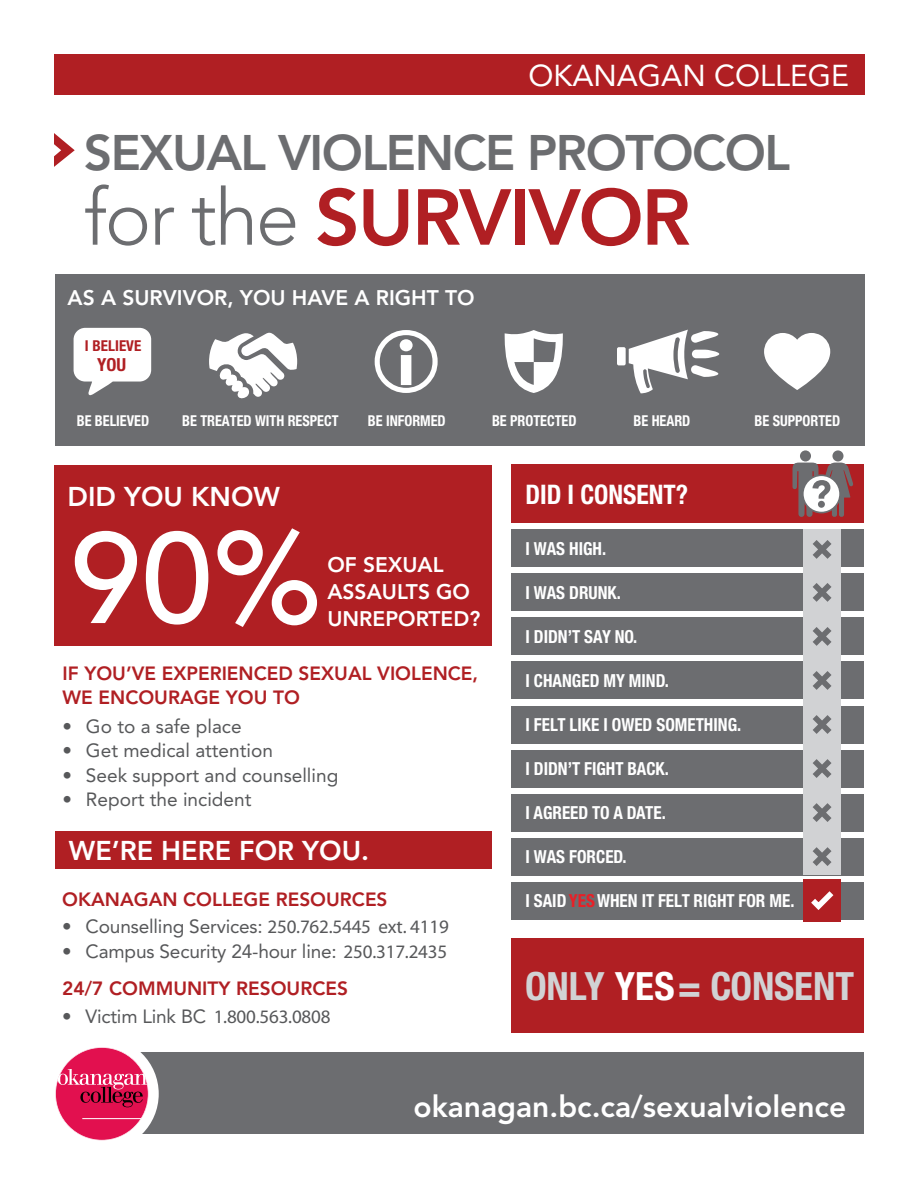
<style>
.page{position:relative;width:918px;height:1188px;background:#fff}
.page>*{position:absolute;margin:0;border:0;box-sizing:border-box;transform-origin:0 0}
.t1{font:500 128.1px "Avenir";color:#fff}
.t2{font:800 78.3px "Avenir";letter-spacing:-.03em;color:#b01f23}
.t3{font:800 49.5px "Avenir";letter-spacing:-.03em;color:#6c6d70}
.t4{font:700 condensed 39px "Helvetica Neue";letter-spacing:-.005em;color:#d1d2d4}
.t5{font:800 30px "Avenir";color:#fff}
.t6{font:30px "Avenir";color:#fff}
.t7{font:800 27px "Avenir";color:#fff}
.t8{font:700 condensed 27px "Helvetica Neue";color:#fff;scale:.95 1}
.t9{font:800 21px/27px "Avenir";color:#fff}
.t10{font:19.05px/37.3px "Avenir";color:#57585a}
.t11{font:800 19.05px/24.3px "Avenir";color:#b01f23}
.t12{font:800 19.05px "Avenir LT Std";letter-spacing:-.01em;color:#57585a}
.t13{font:700 condensed 18px "Helvetica Neue";color:#fff;scale:.95 1}
.t14{font:700 condensed 18px "Helvetica Neue";color:#b01f23}
.t15{font:700 condensed 15px "Helvetica Neue";color:#fff;scale:.95 1}
.t16{font:700 condensed 15px "Helvetica Neue";letter-spacing:.005em;color:#b01f23}
.s1{font-weight:300;color:#6c6d70}
.s2{font-family:"Avenir LT Std";font-weight:800}
.s3{font-weight:800;color:#b01f23}
.s4{font-family:"Avenir";font-weight:400}
.s5{color:#e82027}
.s6{color:#fff}
</style>
<div class="page">
<div style="left:116px;top:1052px;width:748px;height:82px;background:#6c6d70"></div>
<div style="left:45px;top:1037px;width:114px;height:114px;background:#fff;border-radius:50%"></div>
<div style="left:54px;top:54px;width:810px;height:40px;background:#b01f23"></div>
<div style="left:55px;top:465px;width:437px;height:181px;background:#b01f23"></div>
<div style="left:55px;top:274px;width:809px;height:171px;background:#6c6d70"></div>
<svg style="left:54px;top:133px;width:21px;height:34px"></svg>
<div style="left:55px;top:832px;width:437px;height:37px;background:#b01f23"></div>
<svg style="left:74px;top:328px;width:77px;height:67px"></svg>
<svg style="left:375px;top:330px;width:63px;height:63px"></svg>
<svg style="left:209px;top:332px;width:88px;height:67px"></svg>
<svg style="left:764px;top:333px;width:66px;height:57px"></svg>
<svg style="left:617px;top:330px;width:102px;height:63px"></svg>
<svg style="left:505px;top:330px;width:58px;height:63px"></svg>
<div style="left:512px;top:465px;width:352px;height:58px;background:#b01f23"></div>
<div style="left:512px;top:530px;width:352px;height:37px;background:#6c6d70"></div>
<div style="left:512px;top:574px;width:352px;height:37px;background:#6c6d70"></div>
<div style="left:512px;top:618px;width:352px;height:37px;background:#6c6d70"></div>
<div style="left:512px;top:662px;width:352px;height:37px;background:#6c6d70"></div>
<div style="left:512px;top:706px;width:352px;height:37px;background:#6c6d70"></div>
<div style="left:512px;top:750px;width:352px;height:37px;background:#6c6d70"></div>
<div style="left:512px;top:794px;width:352px;height:37px;background:#6c6d70"></div>
<div style="left:512px;top:838px;width:352px;height:37px;background:#6c6d70"></div>
<div style="left:803px;top:530px;width:38px;height:345px;background:#d1d2d4"></div>
<svg style="left:813px;top:540px;width:19px;height:19px"></svg>
<svg style="left:813px;top:583px;width:19px;height:19px"></svg>
<svg style="left:813px;top:627px;width:19px;height:19px"></svg>
<svg style="left:813px;top:671px;width:19px;height:19px"></svg>
<svg style="left:813px;top:715px;width:19px;height:19px"></svg>
<svg style="left:813px;top:759px;width:19px;height:19px"></svg>
<svg style="left:813px;top:803px;width:19px;height:19px"></svg>
<svg style="left:813px;top:847px;width:19px;height:19px"></svg>
<div style="left:512px;top:882px;width:352px;height:37px;background:#6c6d70"></div>
<div style="left:803px;top:880px;width:38px;height:42px;background:#b01f23"></div>
<svg style="left:811px;top:891px;width:23px;height:19px"></svg>
<div style="left:832px;top:450px;width:12px;height:11px;background:#6c6d70;border-radius:50%"></div>
<div style="left:800px;top:450px;width:11px;height:11px;background:#6c6d70;border-radius:50%"></div>
<svg style="left:792px;top:463px;width:62px;height:54px"></svg>
<div style="left:512px;top:938px;width:352px;height:95px;background:#b01f23"></div>
<div style="left:55px;top:1047px;width:94px;height:93px;background:#e2104f;border-radius:50%"></div>
<hr style="left:82px;top:1118px;width:60px;height:1px;background:#fff">
<svg style="left:58px;top:1069px;width:90px;height:38px"></svg>
<h3 class="t6" style="left:528px;top:59px;width:322px">OKANAGAN COLLEGE</h3>
<h3 class="t3" style="left:84px;top:124px;width:708px">SEXUAL VIOLENCE PROTOCOL</h3>
<h2 class="t2" style="left:84px;top:171px;width:608px"><span class="s1">for the</span> SURVIVOR</h2>
<p class="t9" style="left:68px;top:284px;width:409px">AS A SURVIVOR, YOU HAVE A RIGHT TO</p>
<p class="t16" style="left:85px;top:337px;width:58px">I BELIEVE</p>
<p class="t14" style="left:97px;top:354px;width:30px">YOU</p>
<p class="t15" style="left:77px;top:411px;width:78px">BE BELIEVED</p>
<p class="t15" style="left:182px;top:411px;width:166px">BE TREATED WITH RESPECT</p>
<p class="t15" style="left:368px;top:411px;width:84px">BE INFORMED</p>
<p class="t15" style="left:492px;top:411px;width:90px">BE PROTECTED</p>
<p class="t15" style="left:634px;top:411px;width:61px">BE HEARD</p>
<p class="t15" style="left:755px;top:411px;width:92px">BE SUPPORTED</p>
<h3 class="t7" style="left:68px;top:480px;width:214px">DID YOU KNOW</h3>
<h1 class="t1" style="left:70px;top:505px;width:253px">90%</h1>
<p class="t9" style="left:327px;top:551px;width:154px">OF SEXUAL<br>ASSAULTS GO<br>UNREPORTED?</p>
<p class="t11" style="left:63px;top:661px;width:417px">IF YOU’VE EXPERIENCED SEXUAL VIOLENCE,<br>WE ENCOURAGE YOU TO</p>
<p class="t10" style="left:63px;top:708px;width:181px">• Go to a safe place</p>
<p class="t10" style="left:63px;top:732px;width:212px">• Get medical attention</p>
<p class="t10" style="left:63px;top:756px;width:277px">• Seek support and counselling</p>
<p class="t10" style="left:63px;top:781px;width:190px">• Report the incident</p>
<h3 class="t7" style="left:69px;top:835px;width:302px">WE’RE HERE FOR YOU.</h3>
<p class="t11" style="left:62px;top:887px;width:327px">OKANAGAN COLLEGE RESOURCES</p>
<p class="t10" style="left:62px;top:908px;width:388px">• Counselling Services: <span class="s2">250.762.5445 ext. 4119</span></p>
<p class="t10" style="left:62px;top:933px;width:386px">• Campus Security 24-hour line: <span class="s2">250.317.2435<br></span><span class="s3">24/7 COMMUNITY RESOURCES</span></p>
<p class="t12" style="left:62px;top:1007px;width:270px"><span class="s4">• Victim Link BC</span> 1.800.563.0808</p>
<h3 class="t8" style="left:525px;top:478px;width:173px">DID I CONSENT?</h3>
<p class="t13" style="left:525px;top:538px;width:87px">I WAS HIGH.</p>
<p class="t13" style="left:525px;top:582px;width:102px">I WAS DRUNK.</p>
<p class="t13" style="left:525px;top:626px;width:119px">I DIDN’T SAY NO.</p>
<p class="t13" style="left:525px;top:670px;width:152px">I CHANGED MY MIND.</p>
<p class="t13" style="left:525px;top:714px;width:229px">I FELT LIKE I OWED SOMETHING.</p>
<p class="t13" style="left:525px;top:758px;width:152px">I DIDN’T FIGHT BACK.</p>
<p class="t13" style="left:525px;top:802px;width:149px">I AGREED TO A DATE.</p>
<p class="t13" style="left:525px;top:846px;width:108px">I WAS FORCED.</p>
<p class="t13" style="left:525px;top:890px;width:285px">I SAID <span class="s5">YES</span>WHEN IT FELT RIGHT FOR ME.</p>
<h3 class="t4" style="left:525px;top:963px;width:331px">ONLY <span class="s6">YES</span> = CONSENT</h3>
<h3 class="t5" style="left:413px;top:1089px;width:434px">okanagan.bc.ca/sexualviolence</h3>
</div>
